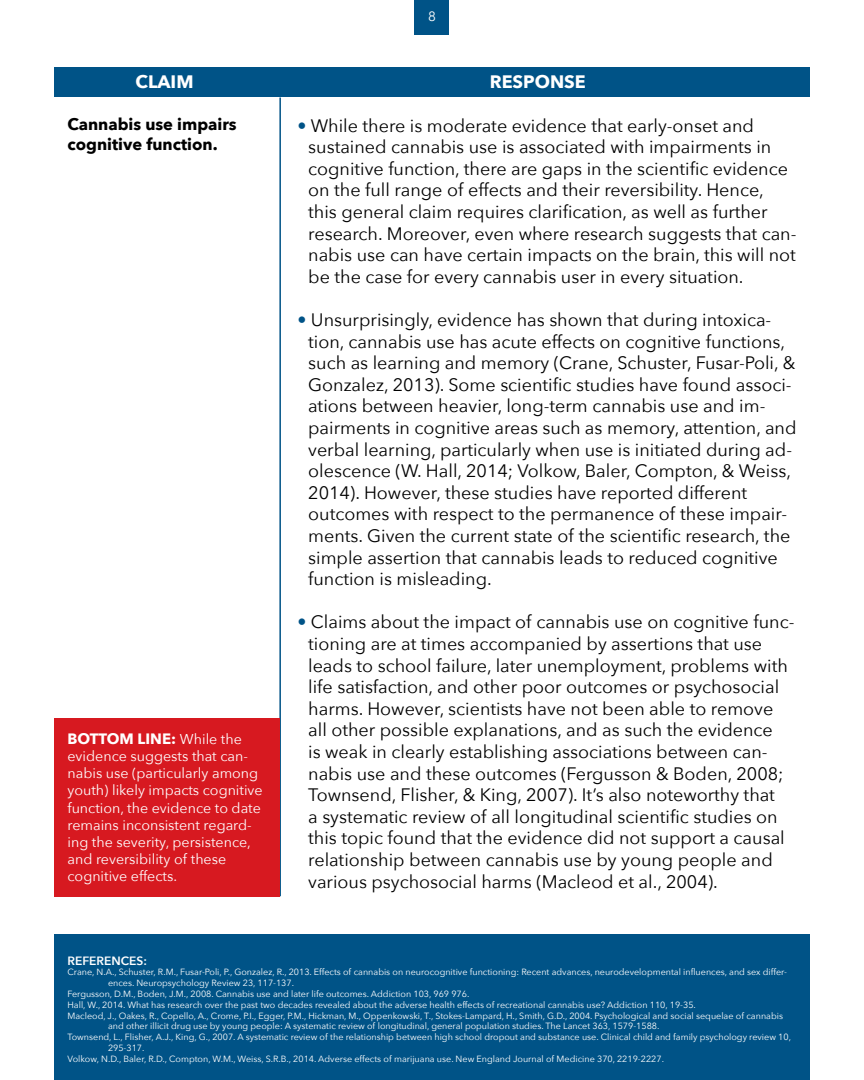
<style>
.page{position:relative;width:864px;height:1080px;background:#fff}
.page>*{position:absolute;margin:0;border:0;box-sizing:border-box;transform-origin:0 0}
.t1{font:18px/21.6px "Avenir Next";color:#000}
.t2{font:700 18px "Avenir Next";color:#fff}
.t3{font:700 16.5px/19.8px "Avenir Next";color:#000}
.t4{font:700 15px "Avenir Next";color:#fff}
.t5{font:14.25px/17.1px "Avenir Next";color:#fff}
.t6{font:13.5px "Avenir Next";color:#fff}
.t7{font:600 12px "Avenir Next";color:#fff}
.t8{font:9px "Avenir Next";color:#fff}
.s1{color:#005387}
.s2{font-weight:400;font-size:14.25px}
</style>
<div class="page">
<div style="left:415px;top:0;width:34px;height:34px;background:#005387"></div>
<div style="left:54px;top:68px;width:756px;height:30px;background:#005387"></div>
<hr style="left:279px;top:98px;width:2px;height:798px;background:#005387">
<div style="left:54px;top:718px;width:225px;height:178px;background:#d71920"></div>
<div style="left:54px;top:934px;width:756px;height:146px;background:#005387"></div>
<p class="t6" style="left:428px;top:5px;width:9px">8</p>
<p class="t2" style="left:136px;top:66px;width:60px">CLAIM</p>
<p class="t2" style="left:490px;top:66px;width:98px">RESPONSE</p>
<p class="t3" style="left:68px;top:114px;width:171px">Cannabis use impairs cognitive function.</p>
<p class="t1" style="left:308px;top:114px;width:490px;text-indent:-11px"><span class="s1">•</span> While there is moderate evidence that early-onset and sustained cannabis use is associated with impairments in cognitive function, there are gaps in the scientific evidence on the full range of effects and their reversibility. Hence, this general claim requires clarification, as well as further research. Moreover, even where research suggests that can&shy;nabis use can have certain impacts on the brain, this will not be the case for every cannabis user in every situation.</p>
<p class="t1" style="left:308px;top:308px;width:490px;text-indent:-11px"><span class="s1">•</span> Unsurprisingly, evidence has shown that during intoxica&shy;tion, cannabis use has acute effects on cognitive functions, such as learning and memory (Crane, Schuster, Fusar-Poli, &amp; Gonzalez, 2013). Some scientific studies have found associ&shy;ations between heavier, long-term cannabis use and im&shy;pairments in cognitive areas such as memory, attention, and verbal learning, particularly when use is initiated during ad&shy;olescence (W. Hall, 2014; Volkow, Baler, Compton, &amp; Weiss, 2014). However, these studies have reported different outcomes with respect to the permanence of these impair&shy;ments. Given the current state of the scientific research, the simple assertion that cannabis leads to reduced cognitive function is misleading.</p>
<p class="t1" style="left:308px;top:611px;width:488px;text-indent:-11px"><span class="s1">•</span> Claims about the impact of cannabis use on cognitive func&shy;tioning are at times accompanied by assertions that use leads to school failure, later unemployment, problems with life satisfaction, and other poor outcomes or psychosocial harms. However, scientists have not been able to remove all other possible explanations, and as such the evidence<br>is weak in clearly establishing associations between can&shy;nabis use and these outcomes (Fergusson &amp; Boden, 2008; Townsend, Flisher, &amp; King, 2007). It’s also noteworthy that<br>a systematic review of all longitudinal scientific studies on this topic found that the evidence did not support a causal relationship between cannabis use by young people and various psychosocial harms (Macleod et al., 2004).</p>
<p class="t4" style="left:68px;top:726px;width:176px">BOTTOM LINE: <span class="s2">While the</span></p>
<p class="t5" style="left:68px;top:747px;width:197px">evidence suggests that can&shy;nabis use (particularly among youth) likely impacts cognitive function, the evidence to date remains inconsistent regard&shy;ing the severity, persistence, and reversibility of these cognitive effects.</p>
<p class="t7" style="left:68px;top:950px;width:81px">REFERENCES:</p>
<p class="t8" style="left:68px;top:965px;width:721px">Crane, N.A., Schuster, R.M., Fusar-Poli, P., Gonzalez, R., 2013. Effects of cannabis on neurocognitive functioning: Recent advances, neurodevelopmental influences, and sex differ-</p>
<p class="t8" style="left:108px;top:975px;width:188px">ences. Neuropsychology Review 23, 117-137.</p>
<p class="t8" style="left:68px;top:986px;width:403px">Fergusson, D.M., Boden, J.M., 2008. Cannabis use and later life outcomes. Addiction 103, 969 976.</p>
<p class="t8" style="left:68px;top:997px;width:630px">Hall, W., 2014. What has research over the past two decades revealed about the adverse health effects of recreational cannabis use? Addiction 110, 19-35.</p>
<p class="t8" style="left:68px;top:1008px;width:717px">Macleod, J., Oakes, R., Copello, A., Crome, P.I., Egger, P.M., Hickman, M., Oppenkowski, T., Stokes-Lampard, H., Smith, G.D., 2004. Psychological and social sequelae of cannabis</p>
<p class="t8" style="left:108px;top:1019px;width:553px">and other illicit drug use by young people: A systematic review of longitudinal, general population studies. The Lancet 363, 1579-1588.</p>
<p class="t8" style="left:68px;top:1029px;width:725px">Townsend, L., Flisher, A.J., King, G., 2007. A systematic review of the relationship between high school dropout and substance use. Clinical child and family psychology review 10,</p>
<p class="t8" style="left:108px;top:1040px;width:38px">295-317.</p>
<p class="t8" style="left:68px;top:1051px;width:598px">Volkow, N.D., Baler, R.D., Compton, W.M., Weiss, S.R.B., 2014. Adverse effects of marijuana use. New England Journal of Medicine 370, 2219-2227.</p>
</div>
